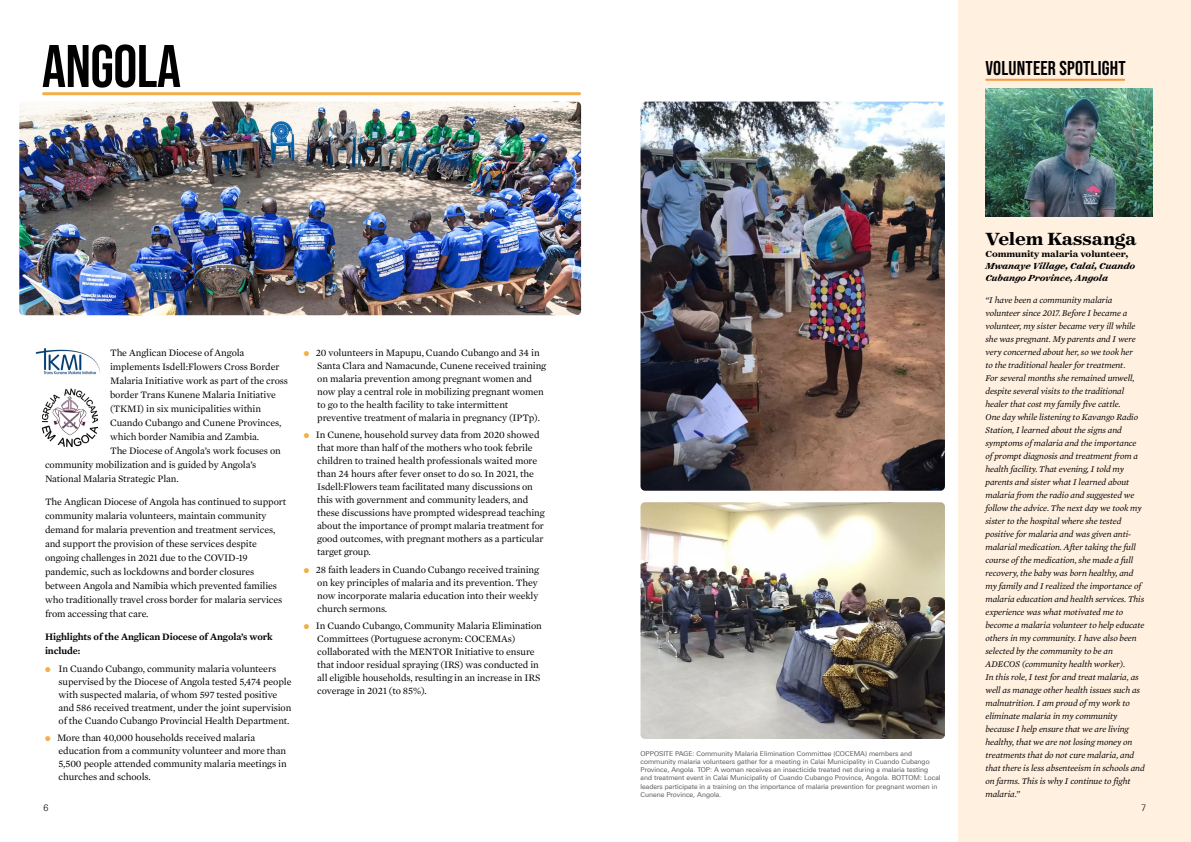
<style>
.page{position:relative;width:1191px;height:842px;background:#fff}
.page>*{position:absolute;margin:0;border:0;box-sizing:border-box;transform-origin:0 0}
.t1{font:700 60px "Bebas Neue Pro";letter-spacing:-.01em;color:#000}
.t2{font:700 20px "Bebas Neue Pro";letter-spacing:.01em;color:#000}
.t3{font:700 20px "Surveyor Text";letter-spacing:-.015em;color:#000}
.t4{font:10px/13px "Mercury Text G1 Roman";letter-spacing:-.01em;color:#000}
.t5{font:600 10px/14px "Mercury Text G1";letter-spacing:-.01em;color:#000}
.t6{font:italic 700 10px/12px "Surveyor Text";letter-spacing:-.01em;color:#000}
.t7{font:700 10px "Surveyor Text";letter-spacing:-.01em;color:#000}
.t8{font:italic 9px/13px "Mercury Text G1";letter-spacing:-.01em;color:#000}
.t9{font:300 9px "Linotype Univers 330";color:#000}
.t10{font:6.8px/8.2px "Linotype Univers 430";color:#58595b}
.s1{color:#f4af49}
</style>
<div class="page">
<div style="left:958px;top:0;width:233px;height:842px;background:#fff0e0"></div>
<img style="left:35px;top:348px;width:65px;height:27px">
<img style="left:42px;top:389px;width:55px;height:57px">
<img style="left:19px;top:102px;width:562px;height:213px">
<hr style="left:44px;top:92px;width:535px;height:3px;background:#f4af49">
<hr style="left:985px;top:79px;width:140px;height:2px;background:#f89838">
<img style="left:640px;top:102px;width:305px;height:389px">
<img style="left:640px;top:502px;width:305px;height:237px">
<img style="left:985px;top:89px;width:167px;height:127px">
<h1 class="t1" style="left:42px;top:32px;width:140px">ANGOLA</h1>
<p class="t4" style="left:110px;top:346px;width:136px">The Anglican Diocese of Angola</p>
<p class="t4" style="left:110px;top:360px;width:171px">implements Isdell:Flowers Cross Border</p>
<p class="t4" style="left:110px;top:374px;width:179px">Malaria Initiative work as part of the cross</p>
<p class="t4" style="left:110px;top:388px;width:167px">border Trans Kunene Malaria Initiative</p>
<p class="t4" style="left:110px;top:402px;width:152px">(TKMI) in six municipalities within</p>
<p class="t4" style="left:110px;top:416px;width:173px">Cuando Cubango and Cunene Provinces,</p>
<p class="t4" style="left:110px;top:430px;width:151px">which border Namibia and Zambia.</p>
<p class="t4" style="left:110px;top:444px;width:172px">The Diocese of Angola’s work focuses on</p>
<p class="t4" style="left:45px;top:458px;width:213px">community mobilization and is guided by Angola’s</p>
<p class="t4" style="left:45px;top:472px;width:135px">National Malaria Strategic Plan.</p>
<p class="t4" style="left:45px;top:495px;width:243px;line-height:14px">The Anglican Diocese of Angola has continued to support community malaria volunteers, maintain community demand for malaria prevention and treatment services, and support the provision of these services despite ongoing challenges in 2021 due to the COVID-19 pandemic, such as lockdowns and border closures between Angola and Namibia which prevented families who traditionally travel cross border for malaria services from accessing that care.</p>
<p class="t5" style="left:45px;top:630px;width:229px">Highlights of the Anglican Diocese of Angola’s work include:</p>
<p class="t4" style="left:58px;top:662px;width:234px;text-indent:-14px"><span class="s1">●</span> In Cuando Cubango, community malaria volunteers supervised by the Diocese of Angola tested 5,474 people with suspected malaria, of whom 597 tested positive and 586 received treatment, under the joint supervision of the Cuando Cubango Provincial Health Department.</p>
<p class="t4" style="left:58px;top:731px;width:230px;text-indent:-13px"><span class="s1">●</span> More than 40,000 households received malaria education from a community volunteer and more than 5,500 people attended community malaria meetings in churches and schools.</p>
<p class="t9" style="left:44px;top:802px;width:7px">6</p>
<p class="t4" style="left:317px;top:346px;width:230px;text-indent:-13px"><span class="s1">●</span> 20 volunteers in Mapupu, Cuando Cubango and 34 in Santa Clara and Namacunde, Cunene received training on malaria prevention among pregnant women and now play a central role in mobilizing pregnant women to go to the health facility to take intermittent preventive treatment of malaria in pregnancy (IPTp).</p>
<p class="t4" style="left:317px;top:428px;width:229px;text-indent:-13px"><span class="s1">●</span> In Cunene, household survey data from 2020 showed that more than half of the mothers who took febrile children to trained health professionals waited more than 24 hours after fever onset to do so. In 2021, the Isdell:Flowers team facilitated many discussions on this with government and community leaders, and these discussions have prompted widespread teaching about the importance of prompt malaria treatment for good outcomes, with pregnant mothers as a particular target group.</p>
<p class="t4" style="left:317px;top:563px;width:223px;text-indent:-13px"><span class="s1">●</span> 28 faith leaders in Cuando Cubango received training on key principles of malaria and its prevention. They now incorporate malaria education into their weekly church sermons.</p>
<p class="t4" style="left:317px;top:619px;width:226px;text-indent:-13px"><span class="s1">●</span> In Cuando Cubango, Community Malaria Elimination Committees (Portuguese acronym: COCEMAs) collaborated with the MENTOR Initiative to ensure that indoor residual spraying (IRS) was conducted in all eligible households, resulting in an increase in IRS coverage in 2021 (to 85%).</p>
<h2 class="t2" style="left:985px;top:57px;width:142px">VOLUNTEER SPOTLIGHT</h2>
<p class="t10" style="left:640px;top:749px;width:302px">OPPOSITE PAGE: Community Malaria Elimination Committee (COCEMA) members and community malaria volunteers gather for a meeting in Calai Municipality in Cuando Cubango Province, Angola. TOP: A woman receives an insecticide treated net during a malaria testing and treatment event in Calai Municipality of Cuando Cubango Province, Angola. BOTTOM: Local leaders participate in a training on the importance of malaria prevention for pregnant women in Cunene Province, Angola.</p>
<h2 class="t3" style="left:985px;top:226px;width:153px">Velem Kassanga</h2>
<p class="t7" style="left:985px;top:247px;width:144px">Community malaria volunteer,</p>
<p class="t6" style="left:985px;top:259px;width:151px">Mwanaye Village, Calai, Cuando<br>Cubango Province, Angola</p>
<p class="t8" style="left:985px;top:293px;width:161px">“I have been a community malaria volunteer since 2017. Before I became a volunteer, my sister became very ill while she was pregnant. My parents and I were very concerned about her, so we took her<br>to the traditional healer for treatment.<br>For several months she remained unwell, despite several visits to the traditional healer that cost my family five cattle.<br>One day while listening to Kavango Radio Station, I learned about the signs and symptoms of malaria and the importance of prompt diagnosis and treatment from a health facility. That evening, I told my parents and sister what I learned about malaria from the radio and suggested we follow the advice. The next day we took my sister to the hospital where she tested positive for malaria and was given anti&shy;malarial medication. After taking the full course of the medication, she made a full recovery, the baby was born healthy, and my family and I realized the importance of malaria education and health services. This experience was what motivated me to become a malaria volunteer to help educate others in my community. I have also been selected by the community to be an ADECOS (community health worker).<br>In this role, I test for and treat malaria, as well as manage other health issues such as malnutrition. I am proud of my work to eliminate malaria in my community because I help ensure that we are living healthy, that we are not losing money on treatments that do not cure malaria, and that there is less absenteeism in schools and on farms. This is why I continue to fight malaria.”</p>
<p class="t9" style="left:1141px;top:802px;width:7px">7</p>
</div>
